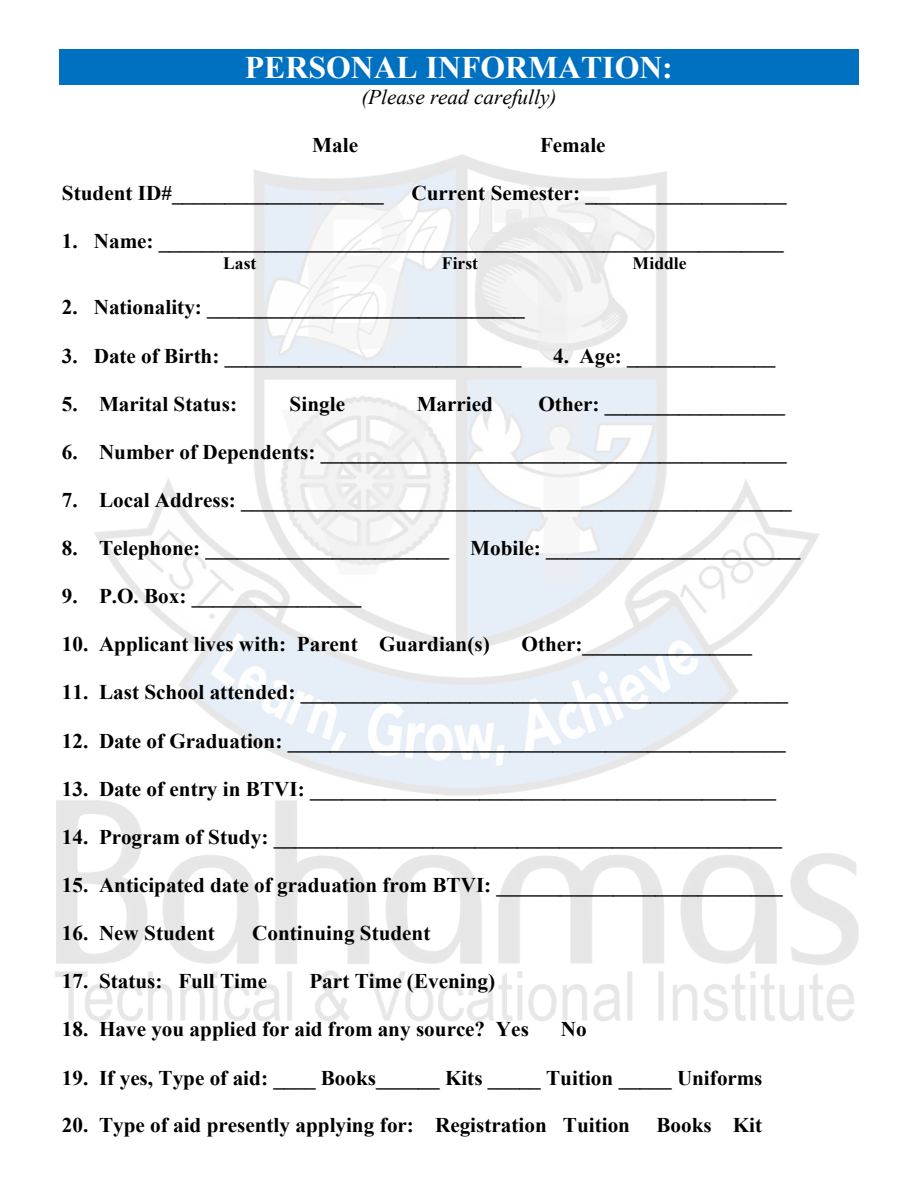
<style>
.page{position:relative;width:918px;height:1188px;background:#fff}
.page>*{position:absolute;margin:0;border:0;box-sizing:border-box;transform-origin:0 0}
.t1{font:700 31.35px "Times New Roman";color:#fff}
.t2{font:700 20.85px "Times New Roman";color:#000}
.t3{font:italic 20.85px "Times New Roman";color:#000}
.t4{font:700 17.4px "Times New Roman";color:#000}
</style>
<div class="page">
<img style="left:55px;top:154px;width:804px;height:867px">
<div style="left:59px;top:49px;width:800px;height:36px;background:#0070c0"></div>
<h1 class="t1" style="left:245px;top:45px;width:429px">PERSONAL INFORMATION:</h1>
<p class="t3" style="left:361px;top:82px;width:197px">(Please read carefully)</p>
<p class="t2" style="left:312px;top:130px;width:47px">Male</p>
<p class="t2" style="left:540px;top:130px;width:67px">Female</p>
<p class="t2" style="left:62px;top:178px;width:323px">Student ID#____________________</p>
<p class="t2" style="left:411px;top:178px;width:377px">Current Semester: ___________________</p>
<p class="t2" style="left:62px;top:226px;width:723px">1. Name: ___________________________________________________________</p>
<p class="t4" style="left:223px;top:251px;width:35px">Last</p>
<p class="t4" style="left:442px;top:251px;width:38px">First</p>
<p class="t4" style="left:633px;top:251px;width:55px">Middle</p>
<p class="t2" style="left:62px;top:292px;width:464px">2. Nationality: ______________________________</p>
<p class="t2" style="left:62px;top:341px;width:461px">3. Date of Birth: ____________________________</p>
<p class="t2" style="left:553px;top:341px;width:224px">4. Age: ______________</p>
<p class="t2" style="left:62px;top:389px;width:177px">5. Marital Status:</p>
<p class="t2" style="left:290px;top:389px;width:57px">Single</p>
<p class="t2" style="left:417px;top:389px;width:78px">Married</p>
<p class="t2" style="left:539px;top:389px;width:248px">Other: _________________</p>
<p class="t2" style="left:62px;top:437px;width:726px">6. Number of Dependents: ____________________________________________</p>
<p class="t2" style="left:62px;top:485px;width:731px">7. Local Address: ____________________________________________________</p>
<p class="t2" style="left:62px;top:533px;width:740px">8. Telephone: _______________________ Mobile: ________________________</p>
<p class="t2" style="left:62px;top:581px;width:301px">9. P.O. Box: ________________</p>
<p class="t2" style="left:62px;top:629px;width:429px">10. Applicant lives with: Parent Guardian(s)</p>
<p class="t2" style="left:522px;top:629px;width:232px">Other:________________</p>
<p class="t2" style="left:62px;top:677px;width:727px">11. Last School attended: ______________________________________________</p>
<p class="t2" style="left:62px;top:726px;width:725px">12. Date of Graduation: _______________________________________________</p>
<p class="t2" style="left:62px;top:774px;width:716px">13. Date of entry in BTVI: ____________________________________________</p>
<p class="t2" style="left:62px;top:822px;width:722px">14. Program of Study: ________________________________________________</p>
<p class="t2" style="left:62px;top:870px;width:722px">15. Anticipated date of graduation from BTVI: ___________________________</p>
<p class="t2" style="left:62px;top:918px;width:155px">16. New Student</p>
<p class="t2" style="left:252px;top:918px;width:180px">Continuing Student</p>
<p class="t2" style="left:62px;top:966px;width:207px">17. Status: Full Time</p>
<p class="t2" style="left:310px;top:966px;width:187px">Part Time (Evening)</p>
<p class="t2" style="left:62px;top:1014px;width:469px">18. Have you applied for aid from any source? Yes</p>
<p class="t2" style="left:561px;top:1014px;width:27px">No</p>
<p class="t2" style="left:62px;top:1063px;width:702px">19. If yes, Type of aid: ____ Books______ Kits _____ Tuition _____ Uniforms</p>
<p class="t2" style="left:62px;top:1110px;width:569px">20. Type of aid presently applying for: Registration Tuition</p>
<p class="t2" style="left:656px;top:1110px;width:107px">Books Kit</p>
</div>
